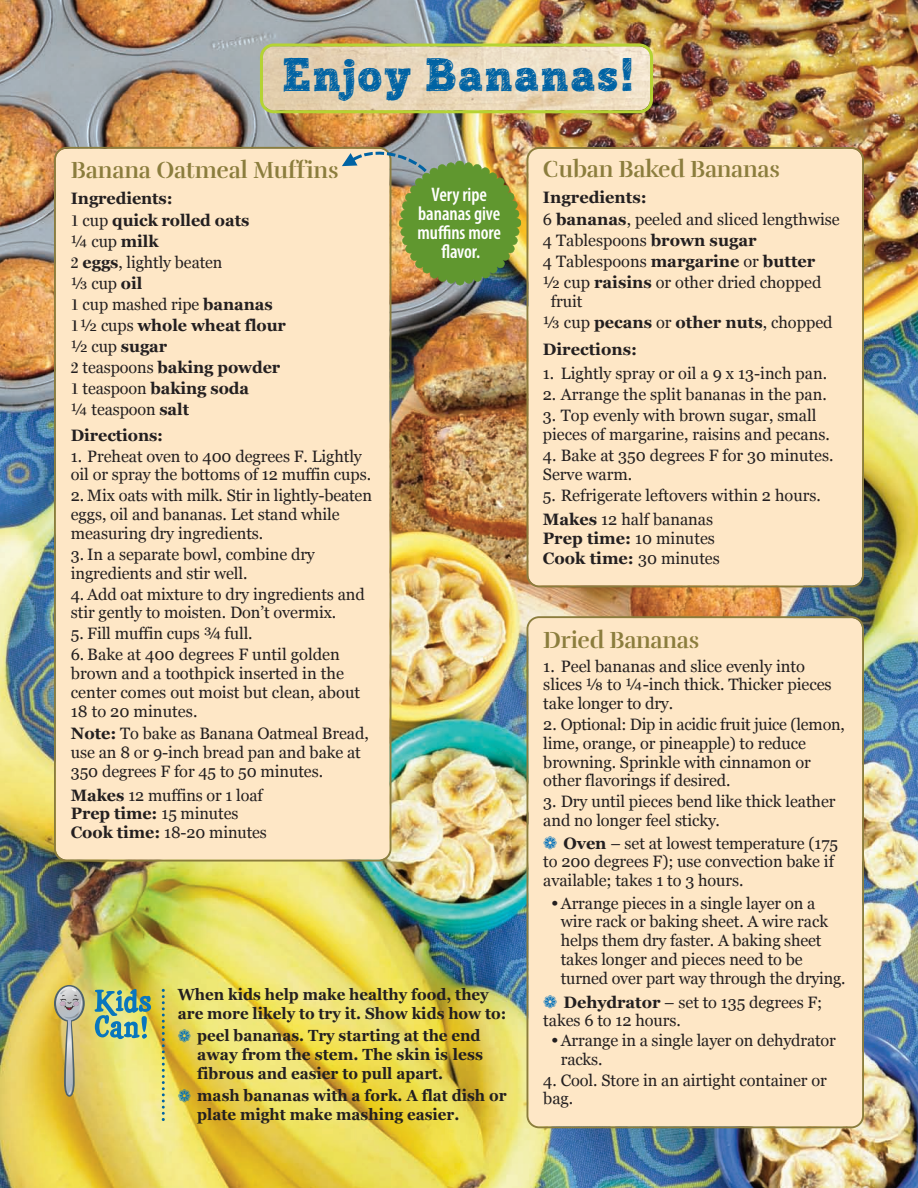
<style>
.page{position:relative;width:918px;height:1188px;background:#fff}
.page>*{position:absolute;margin:0;border:0;box-sizing:border-box;transform-origin:0 0}
.t1{font:45.3px "Posterizer KG Sketch";letter-spacing:.04em;color:#0063a4}
.t2{font:24px "Rufina Stencil Bold";letter-spacing:-.01em;color:#8b7d3d;scale:.96 1}
.t3{font:600 condensed 19.65px/18.9px "Myriad Pro";letter-spacing:-.005em;color:#fff;text-align:center}
.t4{font:16.5px/18.8px "Georgia";letter-spacing:-.005em;color:#231f20}
.t5{font:700 16.5px/19.5px "Georgia";letter-spacing:-.005em;color:#231f20}
.t6{font:700 16.2px/18.8px "Georgia";color:#231f20;scale:.94 1}
.s1{font-family:"Bodoni LT Std";font-weight:400}
.s2{font-weight:400}
.s3{font-weight:700}
.s4{font-family:"Bodoni LT Std"}
.s5{color:#006fba}
.s6{font-size:19.5px}
</style>
<div class="page">
<img style="left:0;top:0;width:918px;height:1188px">
<svg style="left:260px;top:44px;width:393px;height:69px"></svg>
<div style="left:527px;top:147px;width:337px;height:440px;background:#fee7c6"></div>
<div style="left:54px;top:147px;width:337px;height:715px;background:#fee7c6"></div>
<svg style="left:162px;top:989px;width:3px;height:132px"></svg>
<div style="left:527px;top:616px;width:337px;height:512px;background:#fee7c6"></div>
<svg style="left:54px;top:985px;width:31px;height:37px"></svg>
<svg style="left:95px;top:989px;width:56px;height:50px"></svg>
<svg style="left:56px;top:986px;width:27px;height:111px"></svg>
<img style="left:342px;top:150px;width:179px;height:135px">
<h1 class="t1" style="left:282px;top:58px;width:353px">Enjoy Bananas!</h1>
<h2 class="t2" style="left:71px;top:162px;width:280px">Banana Oatmeal Muffins</h2>
<p class="t5" style="left:71px;top:187px;width:180px;line-height:22.5px">Ingredients:<br><span class="s1">1</span> <span class="s2">cup</span> quick rolled oats</p>
<p class="t4" style="left:71px;top:231px;width:217px;line-height:21px">¼ cup <span class="s3">milk<br></span><span class="s4">2</span> <span class="s3">eggs</span>, lightly beaten<br>⅓ cup <span class="s3">oil<br></span><span class="s4">1</span> cup mashed ripe <span class="s3">bananas<br></span><span class="s4">1</span>½ cups <span class="s3">whole wheat flour </span>½ cup <span class="s3">sugar<br></span><span class="s4">2</span> teaspoons <span class="s3">baking powder<br></span><span class="s4">1</span> teaspoon <span class="s3">baking soda<br></span>¼ teaspoon <span class="s3">salt</span></p>
<p class="t5" style="left:71px;top:425px;width:94px">Directions:</p>
<p class="t4" style="left:71px;top:447px;width:302px">1. Preheat oven to 400 degrees F. Lightly oil or spray the bottoms of 12 muffin cups.</p>
<p class="t4" style="left:71px;top:486px;width:303px">2. Mix oats with milk. Stir in lightly-beaten eggs, oil and bananas. Let stand while measuring dry ingredients.</p>
<p class="t4" style="left:71px;top:545px;width:246px">3. In a separate bowl, combine dry ingredients and stir well.</p>
<p class="t4" style="left:71px;top:585px;width:296px">4. Add oat mixture to dry ingredients and stir gently to moisten. Don’t overmix.</p>
<p class="t4" style="left:71px;top:624px;width:183px">5. Fill muffin cups ¾ full.</p>
<p class="t4" style="left:71px;top:645px;width:291px">6. Bake at 400 degrees F until golden brown and a toothpick inserted in the center comes out moist but clean, about<br>18 to 20 minutes.</p>
<p class="t4" style="left:71px;top:724px;width:299px"><span class="s3">Note:</span> To bake as Banana Oatmeal Bread, use an 8 or 9-inch bread pan and bake at<br>350 degrees F for 45 to 50 minutes.</p>
<p class="t4" style="left:71px;top:786px;width:198px"><span class="s3">Makes</span> 12 muffins or 1 loaf<br><span class="s3">Prep time:</span> 15 minutes<br><span class="s3">Cook time:</span> 18-20 minutes</p>
<p class="t3" style="left:418px;top:187px;width:85px">Very ripe bananas give muffins more flavor.</p>
<p class="t6" style="left:178px;top:985px;width:351px">When kids help make healthy food, they are more likely to try it. Show kids how to:</p>
<p class="t6" style="left:197px;top:1026px;width:305px;text-indent:-19px"><span class="s5">❁</span> peel bananas. Try starting at the end away from the stem. The skin is less fibrous and easier to pull apart.</p>
<p class="t6" style="left:197px;top:1086px;width:331px;text-indent:-19px"><span class="s5">❁</span> mash bananas with a fork. A flat dish or plate might make mashing easier.</p>
<h2 class="t2" style="left:543px;top:161px;width:248px">Cuban Baked Bananas</h2>
<p class="t4" style="left:543px;top:186px;width:298px;line-height:22.5px"><span class="s3">Ingredients:<br></span>6 <span class="s3">bananas</span>, peeled and sliced lengthwise</p>
<p class="t4" style="left:543px;top:230px;width:280px;line-height:21px">4 Tablespoons <span class="s3">brown sugar<br></span>4 Tablespoons <span class="s3">margarine</span> or <span class="s3">butter </span>½ cup <span class="s3">raisins</span> or other dried chopped</p>
<p class="t4" style="left:543px;top:291px;width:291px;line-height:21px;text-indent:8px">fruit<br>⅓ cup <span class="s3">pecans</span> or <span class="s3">other nuts</span>, chopped</p>
<p class="t5" style="left:543px;top:340px;width:96px">Directions:</p>
<p class="t4" style="left:543px;top:364px;width:286px">1. Lightly spray or oil a 9 x 13-inch pan.</p>
<p class="t4" style="left:543px;top:385px;width:285px">2. Arrange the split bananas in the pan.</p>
<p class="t4" style="left:543px;top:406px;width:288px">3. Top evenly with brown sugar, small pieces of margarine, raisins and pecans.</p>
<p class="t4" style="left:543px;top:446px;width:292px">4. Bake at 350 degrees F for 30 minutes.<br>Serve warm.</p>
<p class="t4" style="left:543px;top:483px;width:280px;line-height:24px">5. Refrigerate leftovers within 2 hours.<br><span class="s3">Makes</span> 12 half bananas</p>
<p class="t5" style="left:543px;top:529px;width:179px">Prep time: <span class="s2">10 minutes<br></span>Cook time: <span class="s2">30 minutes</span></p>
<h2 class="t2" style="left:543px;top:632px;width:164px">Dried Bananas</h2>
<p class="t4" style="left:543px;top:656px;width:290px">1. Peel bananas and slice evenly into slices ⅛ to ¼-inch thick. Thicker pieces take longer to dry.</p>
<p class="t4" style="left:543px;top:715px;width:303px">2. Optional: Dip in acidic fruit juice (lemon, lime, orange, or pineapple) to reduce browning. Sprinkle with cinnamon or other flavorings if desired.</p>
<p class="t4" style="left:543px;top:792px;width:294px">3. Dry until pieces bend like thick leather and no longer feel sticky.</p>
<p class="t4" style="left:543px;top:833px;width:296px"><span class="s5">❁</span> <span class="s3">Oven</span> – set at lowest temperature (175 to 200 degrees F); use convection bake if available; takes 1 to 3 hours.</p>
<p class="t4" style="left:561px;top:893px;width:286px;text-indent:-10px"><span class="s6">•</span>Arrange pieces in a single layer on a wire rack or baking sheet. A wire rack helps them dry faster. A baking sheet takes longer and pieces need to be turned over part way through the drying.</p>
<p class="t4" style="left:543px;top:992px;width:281px"><span class="s5">❁</span> <span class="s3">Dehydrator</span> – set to 135 degrees F; takes 6 to 12 hours.</p>
<p class="t4" style="left:561px;top:1031px;width:277px;text-indent:-10px"><span class="s6">•</span>Arrange in a single layer on dehydrator racks.</p>
<p class="t4" style="left:543px;top:1070px;width:285px">4. Cool. Store in an airtight container or bag.</p>
</div>
